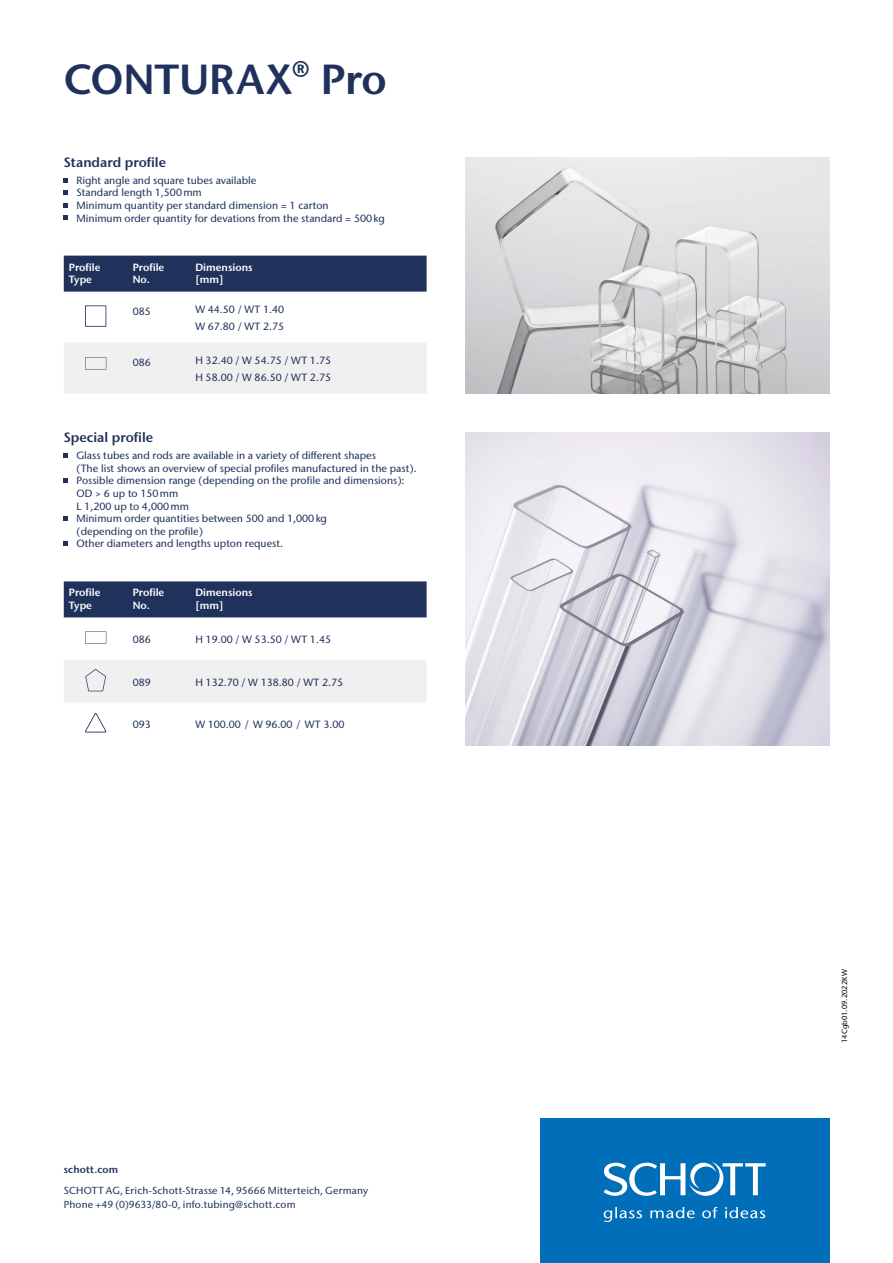
<style>
.page{position:relative;width:893px;height:1263px;background:#fff}
.page>*{position:absolute;margin:0;border:0;box-sizing:border-box;transform-origin:0 0}
.t1{font:600 42px "Stone Sans IIITC Pro";color:#20325c}
.t2{font:600 13.5px "Stone Sans IIITC Pro";color:#20325c}
.t3{font:500 10.5px/12.6px "Stone Sans IIITC Pro";color:#20325c}
.t4{font:600 10.5px/12.6px "Stone Sans IIITC Pro";color:#fff}
.t5{font:500 10.2px/13.4px "Stone Sans IIITC Pro";letter-spacing:.015em;color:#20325c}
.t6{font:600 10.2px "Stone Sans IIITC Pro";letter-spacing:.015em;color:#20325c}
.t7{font:500 7.5px "Stone Sans IIITC Pro";letter-spacing:.02em;color:#000}
</style>
<div class="page">
<div style="left:540px;top:1118px;width:289px;height:145px;background:#006eb8"></div>
<svg style="left:604px;top:1162px;width:162px;height:60px"></svg>
<svg style="left:64px;top:178px;width:4px;height:4px"></svg>
<svg style="left:64px;top:191px;width:4px;height:4px"></svg>
<svg style="left:64px;top:203px;width:4px;height:4px"></svg>
<svg style="left:64px;top:216px;width:4px;height:4px"></svg>
<div style="left:64px;top:256px;width:363px;height:36px;background:#20325c"></div>
<svg style="left:85px;top:305px;width:21px;height:22px"></svg>
<div style="left:64px;top:343px;width:362px;height:51px;background:#f0f0f0"></div>
<img style="left:466px;top:157px;width:363px;height:237px">
<div style="left:64px;top:581px;width:363px;height:36px;background:#20325c"></div>
<svg style="left:85px;top:631px;width:21px;height:13px"></svg>
<div style="left:64px;top:660px;width:362px;height:42px;background:#f0f0f0"></div>
<svg style="left:85px;top:713px;width:21px;height:19px"></svg>
<svg style="left:64px;top:453px;width:4px;height:5px"></svg>
<svg style="left:64px;top:479px;width:4px;height:4px"></svg>
<svg style="left:64px;top:516px;width:4px;height:5px"></svg>
<svg style="left:64px;top:542px;width:4px;height:4px"></svg>
<img style="left:466px;top:433px;width:363px;height:312px">
<h1 class="t1" style="left:64px;top:52px;width:324px">CONTURAX® Pro</h1>
<p class="t2" style="left:64px;top:154px;width:104px">Standard profile</p>
<p class="t3" style="left:77px;top:174px;width:310px">Right angle and square tubes available<br>Standard length 1,500mm<br>Minimum quantity per standard dimension = 1 carton<br>Minimum order quantity for devations from the standard = 500kg</p>
<p class="t4" style="left:69px;top:260px;width:33px">Profile<br>Type</p>
<p class="t4" style="left:133px;top:260px;width:33px">Profile<br>No.</p>
<p class="t4" style="left:195px;top:260px;width:59px">Dimensions [mm]</p>
<p class="t3" style="left:133px;top:305px;width:20px">085</p>
<p class="t3" style="left:195px;top:301px;width:90px;line-height:16.2px">W 44.50 / WT 1.40<br>W 67.80 / WT 2.75</p>
<p class="t3" style="left:133px;top:355px;width:20px">086</p>
<p class="t3" style="left:195px;top:352px;width:137px;line-height:16.2px">H 32.40 / W 54.75 / WT 1.75<br>H 58.00 / W 86.50 / WT 2.75</p>
<p class="t2" style="left:64px;top:429px;width:91px">Special profile</p>
<p class="t3" style="left:77px;top:449px;width:342px">Glass tubes and rods are available in a variety of different shapes<br>(The list shows an overview of special profiles manufactured in the past).<br>Possible dimension range (depending on the profile and dimensions):<br>OD &gt; 6 up to 150mm<br>L 1,200 up to 4,000mm<br>Minimum order quantities between 500 and 1,000kg<br>(depending on the profile)<br>Other diameters and lengths upton request.</p>
<p class="t4" style="left:69px;top:586px;width:33px">Profile<br>Type</p>
<p class="t4" style="left:133px;top:586px;width:33px">Profile<br>No.</p>
<p class="t4" style="left:195px;top:586px;width:59px">Dimensions [mm]</p>
<p class="t3" style="left:133px;top:633px;width:20px">086</p>
<p class="t3" style="left:195px;top:633px;width:137px">H 19.00 / W 53.50 / WT 1.45</p>
<p class="t3" style="left:133px;top:675px;width:20px">089</p>
<p class="t3" style="left:195px;top:675px;width:149px">H 132.70 / W 138.80 / WT 2.75</p>
<p class="t3" style="left:133px;top:718px;width:20px">093</p>
<p class="t3" style="left:195px;top:718px;width:151px">W 100.00 / W 96.00 / WT 3.00</p>
<p class="t6" style="left:64px;top:1163px;width:56px">schott.com</p>
<p class="t5" style="left:64px;top:1184px;width:306px">SCHOTT AG, Erich-Schott-Strasse 14, 95666 Mitterteich, Germany<br>Phone +49 (0)9633/80-0, info.tubing@schott.com</p>
<p class="t7" style="left:840px;top:1043px;width:76px;rotate:-90deg">14Cgb01.09.2022KW</p>
</div>
